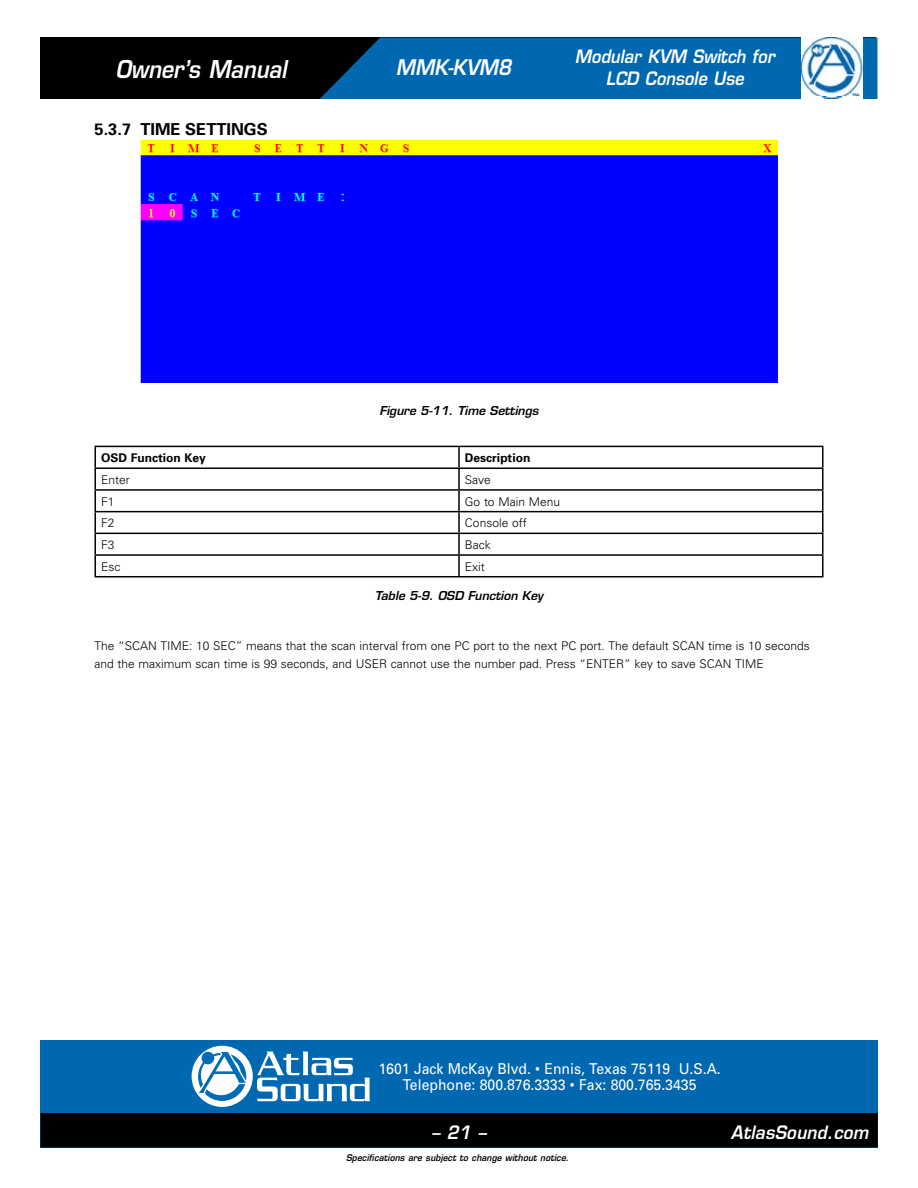
<style>
.page{position:relative;width:918px;height:1188px;background:#fff}
.page>*{position:absolute;margin:0;border:0;box-sizing:border-box;transform-origin:0 0}
.t1{font:italic 600 24px "Eurostile";color:#fff;scale:.9 1}
.t2{font:italic 600 21px "Eurostile";color:#fff;scale:.9 1}
.t3{font:italic 600 18px/21.8px "Eurostile";color:#fff;text-align:center;scale:.9 1}
.t4{font:italic 600 18px "Eurostile";color:#fff;scale:.94 1}
.t5{font:700 16.5px "Univers";color:#000}
.t6{font:15px/16.5px "Univers";color:#fff;text-align:center;scale:.94 1}
.t7{font:300 12px/18px "Univers";color:#000}
.t8{font:italic 600 12px "Eurostile";color:#000}
.t9{font:700 12px "Univers";color:#000}
.t10{font:italic 600 9px "Eurostile";letter-spacing:.015em;color:#000;scale:.94 1}
</style>
<div class="page">
<div style="left:41px;top:1040px;width:837px;height:108px;background:#0067b1"></div>
<div style="left:40px;top:1113px;width:838px;height:35px;background:#000"></div>
<div style="left:41px;top:38px;width:835px;height:61px;background:#000"></div>
<div style="left:320px;top:38px;width:558px;height:61px;background:#0067b1"></div>
<img style="left:801px;top:38px;width:62px;height:61px">
<svg style="left:191px;top:1045px;width:179px;height:62px"></svg>
<hr style="left:94px;top:446px;width:365px;height:1px;background:#000">
<hr style="left:94px;top:447px;width:2px;height:21px;background:#000">
<hr style="left:459px;top:446px;width:365px;height:1px;background:#000">
<hr style="left:458px;top:447px;width:2px;height:21px;background:#000">
<hr style="left:822px;top:447px;width:2px;height:21px;background:#000">
<hr style="left:94px;top:468px;width:365px;height:1px;background:#000">
<hr style="left:94px;top:469px;width:2px;height:20px;background:#000">
<hr style="left:459px;top:468px;width:365px;height:1px;background:#000">
<hr style="left:458px;top:469px;width:2px;height:20px;background:#000">
<hr style="left:822px;top:469px;width:2px;height:20px;background:#000">
<hr style="left:94px;top:489px;width:365px;height:2px;background:#000">
<hr style="left:94px;top:491px;width:2px;height:20px;background:#000">
<hr style="left:459px;top:489px;width:365px;height:2px;background:#000">
<hr style="left:458px;top:491px;width:2px;height:20px;background:#000">
<hr style="left:822px;top:491px;width:2px;height:20px;background:#000">
<hr style="left:94px;top:511px;width:365px;height:1px;background:#000">
<hr style="left:94px;top:512px;width:2px;height:21px;background:#000">
<hr style="left:459px;top:511px;width:365px;height:1px;background:#000">
<hr style="left:458px;top:512px;width:2px;height:21px;background:#000">
<hr style="left:822px;top:512px;width:2px;height:21px;background:#000">
<hr style="left:94px;top:533px;width:365px;height:1px;background:#000">
<hr style="left:94px;top:534px;width:2px;height:20px;background:#000">
<hr style="left:459px;top:533px;width:365px;height:1px;background:#000">
<hr style="left:458px;top:534px;width:2px;height:20px;background:#000">
<hr style="left:822px;top:534px;width:2px;height:20px;background:#000">
<hr style="left:94px;top:554px;width:365px;height:2px;background:#000">
<hr style="left:94px;top:556px;width:2px;height:20px;background:#000">
<hr style="left:459px;top:554px;width:365px;height:2px;background:#000">
<hr style="left:458px;top:556px;width:2px;height:20px;background:#000">
<hr style="left:822px;top:556px;width:2px;height:20px;background:#000">
<hr style="left:94px;top:576px;width:365px;height:1px;background:#000">
<hr style="left:459px;top:576px;width:365px;height:1px;background:#000">
<img style="left:141px;top:140px;width:636px;height:242px">
<h1 class="t1" style="left:115px;top:54px;width:192px">Owner’s Manual</h1>
<h2 class="t2" style="left:396px;top:54px;width:130px">MMK-KVM8</h2>
<h3 class="t3" style="left:575px;top:45px;width:223px">Modular KVM Switch for<br>LCD Console Use</h3>
<h3 class="t5" style="left:94px;top:119px;width:175px">5.3.7 TIME SETTINGS</h3>
<p class="t8" style="left:379px;top:403px;width:161px">Figure 5-11. Time Settings</p>
<p class="t9" style="left:101px;top:450px;width:106px">OSD Function Key</p>
<p class="t9" style="left:465px;top:450px;width:67px">Description</p>
<p class="t7" style="left:101px;top:470px;width:30px">Enter</p>
<p class="t7" style="left:465px;top:470px;width:28px">Save</p>
<p class="t7" style="left:101px;top:492px;width:15px">F1</p>
<p class="t7" style="left:465px;top:492px;width:97px">Go to Main Menu</p>
<p class="t7" style="left:101px;top:514px;width:15px">F2</p>
<p class="t7" style="left:465px;top:514px;width:63px">Console off</p>
<p class="t7" style="left:101px;top:535px;width:15px">F3</p>
<p class="t7" style="left:465px;top:535px;width:28px">Back</p>
<p class="t7" style="left:101px;top:557px;width:21px">Esc</p>
<p class="t7" style="left:465px;top:557px;width:21px">Exit</p>
<p class="t8" style="left:375px;top:588px;width:170px">Table 5-9. OSD Function Key</p>
<p class="t7" style="left:94px;top:636px;width:717px">The “SCAN TIME: 10 SEC” means that the scan interval from one PC port to the next PC port. The default SCAN time is 10 seconds and the maximum scan time is 99 seconds, and USER cannot use the number pad. Press “ENTER” key to save SCAN TIME</p>
<p class="t6" style="left:379px;top:1060px;width:366px">1601 Jack McKay Blvd. • Ennis, Texas 75119 U.S.A.<br>Telephone: 800.876.3333 • Fax: 800.765.3435</p>
<h3 class="t4" style="left:431px;top:1121px;width:60px">– 21 –</h3>
<h3 class="t4" style="left:731px;top:1121px;width:148px">AtlasSound.com</h3>
<p class="t10" style="left:346px;top:1152px;width:239px">Specifications are subject to change without notice.</p>
</div>
